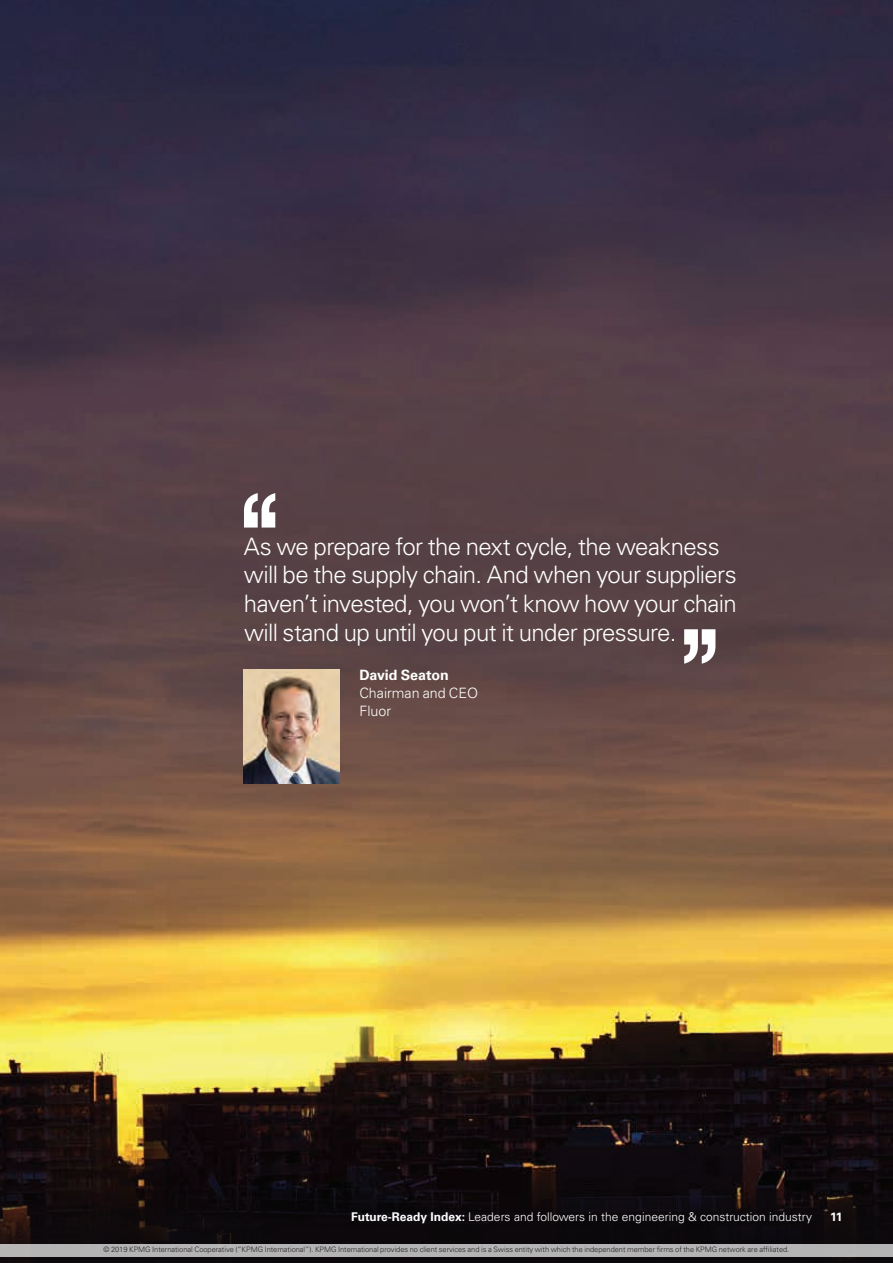
<style>
.page{position:relative;width:893px;height:1263px;background:#fff}
.page>*{position:absolute;margin:0;border:0;box-sizing:border-box;transform-origin:0 0}
.t1{font:300 24px/28.8px "Univers LT Std";letter-spacing:-.025em;color:#fff}
.t2{font:300 14.25px/18px "Univers LT Std";color:#fff}
.t3{font:700 14.25px "Univers LT Std";color:#fff}
.t4{font:300 12px "Univers LT Std";color:#fff}
.t5{font:700 12px "Univers LT Std";color:#fff}
.t6{font:300 7.5px "Univers LT Std";letter-spacing:-.005em;color:#231f20}
.s1{font-weight:700}
</style>
<div class="page">
<img style="left:0;top:0;width:893px;height:1170px">
<svg style="left:244px;top:493px;width:31px;height:34px"></svg>
<svg style="left:684px;top:629px;width:31px;height:35px"></svg>
<img style="left:244px;top:670px;width:95px;height:114px">
<div style="left:0;top:1170px;width:893px;height:93px;background:#0c090c"></div>
<div style="left:0;top:1244px;width:893px;height:12px;background:#b5b4b5"></div>
<h1 class="t1" style="left:244px;top:532px;width:494px">As we prepare for the next cycle, the weakness will be the supply chain. And when your suppliers haven’t invested, you won’t know how your chain will stand up until you put it under pressure.</h1>
<h2 class="t3" style="left:359px;top:667px;width:91px">David Seaton</h2>
<h2 class="t2" style="left:359px;top:684px;width:120px">Chairman and CEO<br>Fluor</h2>
<h3 class="t4" style="left:351px;top:1210px;width:462px"><span class="s1">Future-Ready Index:</span> Leaders and followers in the engineering &amp; construction industry</h3>
<h3 class="t5" style="left:830px;top:1210px;width:14px">11</h3>
<p class="t6" style="left:104px;top:1245px;width:687px">© 2019 KPMG International Cooperative (“KPMG International”). KPMG International provides no client services and is a Swiss entity with which the independent member firms of the KPMG network are affiliated.</p>
</div>
